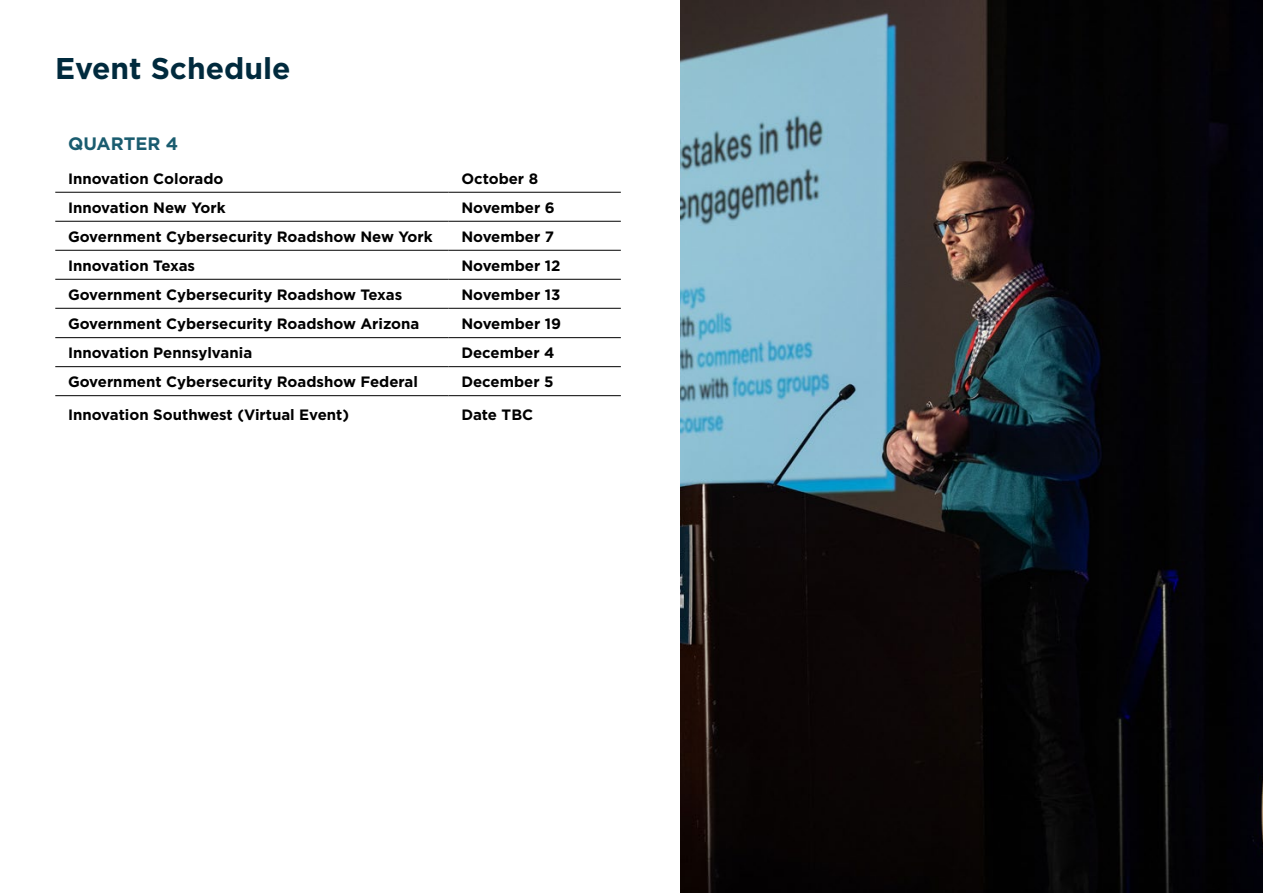
<style>
.page{position:relative;width:1263px;height:893px;background:#fff}
.page>*{position:absolute;margin:0;border:0;box-sizing:border-box;transform-origin:0 0}
.t1{font:700 30px "Gotham";color:#002a3d}
.t2{font:700 18px "Gotham";color:#1a5c6f}
.t3{font:700 15px "Gotham";color:#000}
</style>
<div class="page">
<img style="left:680px;top:0;width:583px;height:893px">
<hr style="left:55px;top:192px;width:394px;height:1px;background:#000">
<hr style="left:449px;top:192px;width:172px;height:1px;background:#000">
<hr style="left:55px;top:221px;width:394px;height:1px;background:#000">
<hr style="left:449px;top:221px;width:172px;height:1px;background:#000">
<hr style="left:55px;top:250px;width:394px;height:1px;background:#000">
<hr style="left:449px;top:250px;width:172px;height:1px;background:#000">
<hr style="left:55px;top:279px;width:394px;height:1px;background:#000">
<hr style="left:449px;top:279px;width:172px;height:1px;background:#000">
<hr style="left:55px;top:308px;width:394px;height:1px;background:#000">
<hr style="left:449px;top:308px;width:172px;height:1px;background:#000">
<hr style="left:55px;top:337px;width:394px;height:1px;background:#000">
<hr style="left:449px;top:337px;width:172px;height:1px;background:#000">
<hr style="left:55px;top:366px;width:394px;height:1px;background:#000">
<hr style="left:449px;top:366px;width:172px;height:1px;background:#000">
<hr style="left:55px;top:395px;width:394px;height:1px;background:#000">
<hr style="left:449px;top:395px;width:172px;height:1px;background:#000">
<h1 class="t1" style="left:55px;top:49px;width:237px">Event Schedule</h1>
<p class="t2" style="left:68px;top:132px;width:112px">QUARTER 4</p>
<p class="t3" style="left:68px;top:168px;width:157px">Innovation Colorado</p>
<p class="t3" style="left:461px;top:168px;width:78px">October 8</p>
<p class="t3" style="left:68px;top:197px;width:159px">Innovation New York</p>
<p class="t3" style="left:461px;top:197px;width:95px">November 6</p>
<p class="t3" style="left:68px;top:226px;width:366px">Government Cybersecurity Roadshow New York</p>
<p class="t3" style="left:461px;top:226px;width:94px">November 7</p>
<p class="t3" style="left:68px;top:255px;width:129px">Innovation Texas</p>
<p class="t3" style="left:461px;top:255px;width:101px">November 12</p>
<p class="t3" style="left:68px;top:285px;width:336px">Government Cybersecurity Roadshow Texas</p>
<p class="t3" style="left:461px;top:285px;width:101px">November 13</p>
<p class="t3" style="left:68px;top:314px;width:353px">Government Cybersecurity Roadshow Arizona</p>
<p class="t3" style="left:461px;top:314px;width:101px">November 19</p>
<p class="t3" style="left:68px;top:343px;width:186px">Innovation Pennsylvania</p>
<p class="t3" style="left:461px;top:343px;width:95px">December 4</p>
<p class="t3" style="left:68px;top:372px;width:351px">Government Cybersecurity Roadshow Federal</p>
<p class="t3" style="left:461px;top:372px;width:94px">December 5</p>
<p class="t3" style="left:68px;top:405px;width:283px">Innovation Southwest (Virtual Event)</p>
<p class="t3" style="left:461px;top:405px;width:73px">Date TBC</p>
</div>
